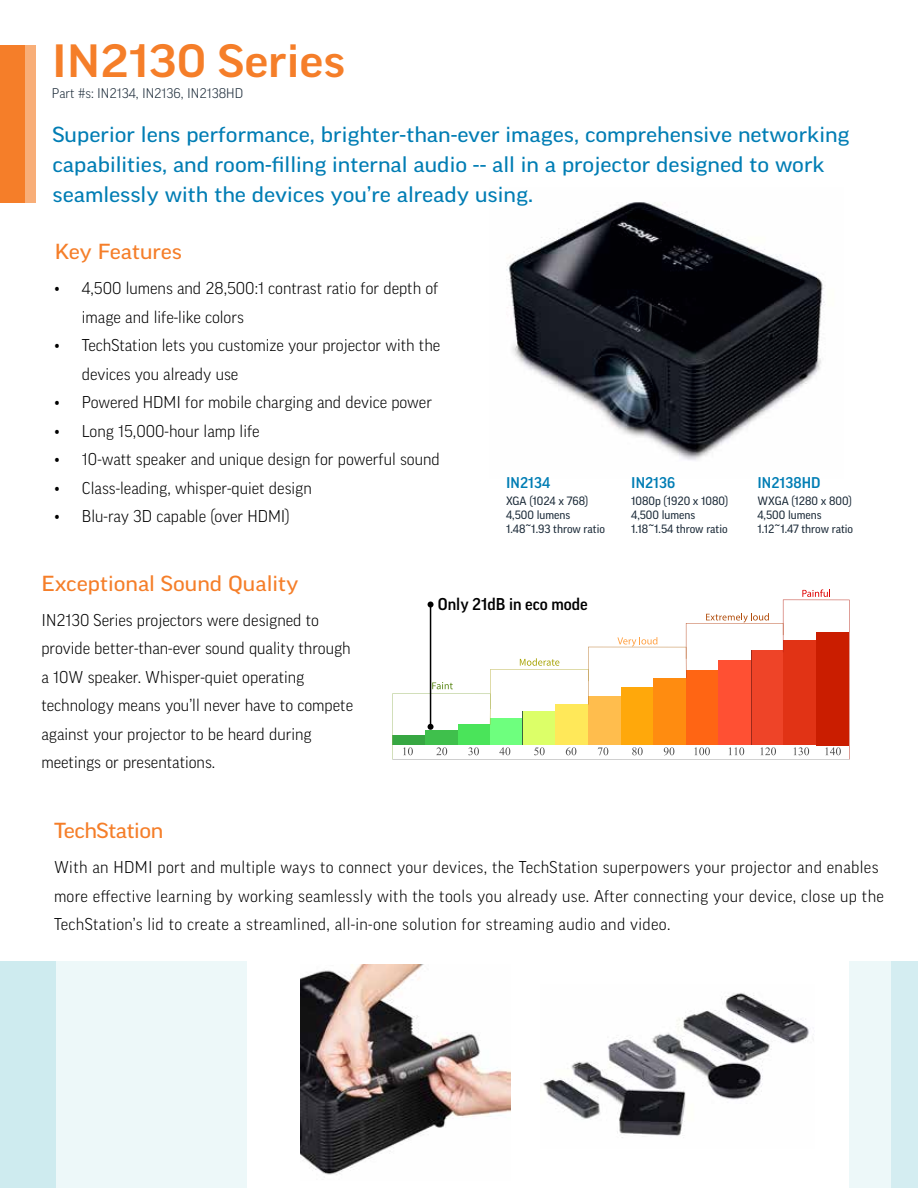
<style>
.page{position:relative;width:918px;height:1188px;background:#fff}
.page>*{position:absolute;margin:0;border:0;box-sizing:border-box;transform-origin:0 0}
.t1{font:500 expanded 45px "Good Pro";color:#f57e29}
.t2{font:expanded 21px/30px "Good Pro";color:#007db4}
.t3{font:expanded 21px "Good Pro";color:#f57e29}
.t4{font:expanded 21px "Good Pro";letter-spacing:-.02em;color:#f57e29}
.t5{font:300 16.5px/28.5px "Good Pro";color:#000}
.t6{font:300 16.5px/28.5px "Good Pro";letter-spacing:.02em;color:#000}
.t7{font:500 16.5px "Good Pro";color:#000}
.t8{font:500 15px "Good Pro";letter-spacing:.005em;color:#007db4}
.t9{font:300 13.5px "Good Pro";color:#1c2b39}
.t10{font:11.7px/14px "Good Pro";color:#1c2b39}
</style>
<div class="page">
<img style="left:506px;top:202px;width:319px;height:259px">
<div style="left:891px;top:961px;width:27px;height:227px;background:#ceebef"></div>
<div style="left:0;top:961px;width:56px;height:227px;background:#ceebef"></div>
<div style="left:56px;top:961px;width:191px;height:227px;background:#edf8f9"></div>
<div style="left:850px;top:961px;width:41px;height:227px;background:#edf8f9"></div>
<div style="left:0;top:45px;width:24px;height:157px;background:#f57e29"></div>
<svg style="left:24px;top:45px;width:12px;height:157px;background:#f7aa71"></svg>
<img style="left:301px;top:965px;width:209px;height:210px">
<img style="left:543px;top:993px;width:271px;height:145px">
<svg style="left:392px;top:589px;width:458px;height:171px"></svg>
<h1 class="t1" style="left:52px;top:35px;width:295px">IN2130 Series</h1>
<p class="t9" style="left:52px;top:86px;width:193px">Part #s: IN2134, IN2136, IN2138HD</p>
<p class="t2" style="left:52px;top:119px;width:799px">Superior lens performance, brighter-than-ever images, comprehensive networking capabilities, and room-filling internal audio -- all in a projector designed to work seamlessly with the devices you’re already using.</p>
<p class="t3" style="left:55px;top:239px;width:129px">Key Features</p>
<p class="t5" style="left:82px;top:274px;width:358px;text-indent:-27px">• 4,500 lumens and 28,500:1 contrast ratio for depth of image and life-like colors</p>
<p class="t5" style="left:82px;top:331px;width:360px;text-indent:-27px">• TechStation lets you customize your projector with the devices you already use</p>
<p class="t5" style="left:55px;top:388px;width:379px">• Powered HDMI for mobile charging and device power</p>
<p class="t5" style="left:55px;top:417px;width:206px">• Long 15,000-hour lamp life</p>
<p class="t5" style="left:55px;top:445px;width:386px">• 10-watt speaker and unique design for powerful sound</p>
<p class="t5" style="left:55px;top:474px;width:258px">• Class-leading, whisper-quiet design</p>
<p class="t5" style="left:55px;top:502px;width:236px">• Blu-ray 3D capable (over HDMI)</p>
<p class="t8" style="left:506px;top:475px;width:45px">IN2134</p>
<p class="t10" style="left:506px;top:494px;width:100px">XGA (1024 x 768)<br>4,500 lumens<br>1.48~1.93 throw ratio</p>
<p class="t3" style="left:41px;top:571px;width:259px">Exceptional Sound Quality</p>
<p class="t5" style="left:41px;top:606px;width:313px">IN2130 Series projectors were designed to provide better-than-ever sound quality through a 10W speaker. Whisper-quiet operating technology means you’ll never have to compete against your projector to be heard during meetings or presentations.</p>
<p class="t7" style="left:438px;top:595px;width:151px">Only 21dB in eco mode</p>
<p class="t8" style="left:631px;top:475px;width:46px">IN2136</p>
<p class="t10" style="left:631px;top:494px;width:99px">1080p (1920 x 1080)<br>4,500 lumens<br>1.18~1.54 throw ratio</p>
<p class="t8" style="left:757px;top:475px;width:65px">IN2138HD</p>
<p class="t10" style="left:757px;top:494px;width:97px">WXGA (1280 x 800)<br>4,500 lumens<br>1.12~1.47 throw ratio</p>
<p class="t4" style="left:54px;top:818px;width:111px">TechStation</p>
<p class="t6" style="left:54px;top:853px;width:831px">With an HDMI port and multiple ways to connect your devices, the TechStation superpowers your projector and enables more effective learning by working seamlessly with the tools you already use. After connecting your device, close up the<br>TechStation’s lid to create a streamlined, all-in-one solution for streaming audio and video.</p>
</div>
